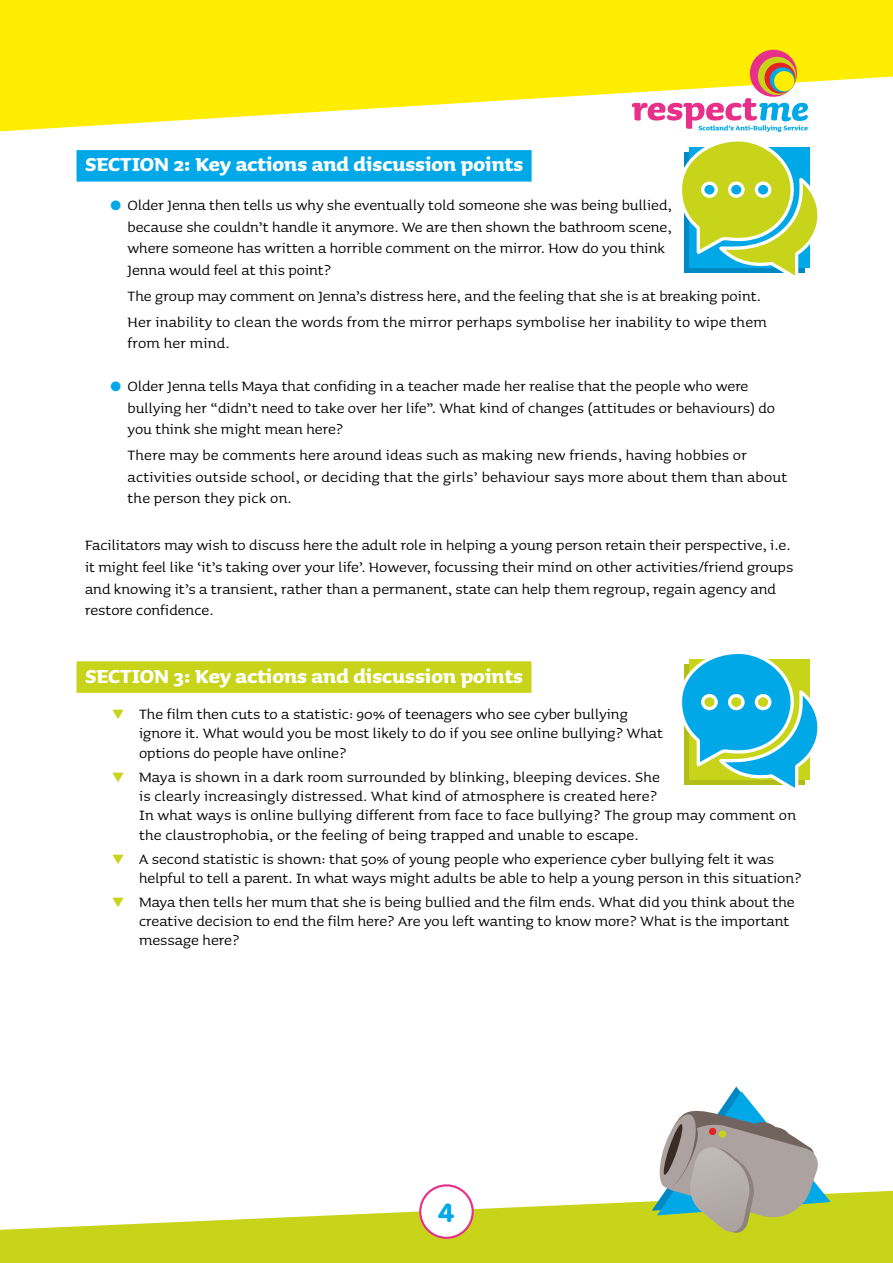
<style>
.page{position:relative;width:893px;height:1263px;background:#fff}
.page>*{position:absolute;margin:0;border:0;box-sizing:border-box;transform-origin:0 0}
.t1{font:900 25.8px "VAG Rounded";color:#00a8e7}
.t2{font:700 24px "Sauna Pro";color:#fff}
.t3{font:18px/21.6px "Sauna Pro";color:#000}
.s1{color:#00a8e7}
.s2{color:#c8d419}
</style>
<div class="page">
<svg style="left:0;top:0;width:893px;height:131px;fill:#ffed00"></svg>
<div style="left:77px;top:150px;width:455px;height:32px;background:#00a8e7"></div>
<div style="left:77px;top:661px;width:454px;height:32px;background:#c8d419"></div>
<svg style="left:0;top:1191px;width:893px;height:72px;fill:#c8d419"></svg>
<svg style="left:632px;top:35px;width:192px;height:241px"></svg>
<svg style="left:682px;top:653px;width:136px;height:135px"></svg>
<svg style="left:652px;top:1086px;width:179px;height:150px"></svg>
<div style="left:420px;top:1185px;width:53px;height:53px;background:#fff;border-radius:50%"></div>
<div style="left:419px;top:1184px;width:55px;height:55px;border:2px solid #e8308a;border-radius:50%"></div>
<h2 class="t2" style="left:85px;top:150px;width:440px">SECTION 2: Key actions and discussion points</h2>
<p class="t3" style="left:128px;top:194px;width:546px;text-indent:-17px"><span class="s1">●</span> Older Jenna then tells us why she eventually told someone she was being bullied, because she couldn’t handle it anymore. We are then shown the bathroom scene, where someone has written a horrible comment on the mirror. How do you think Jenna would feel at this point?</p>
<p class="t3" style="left:128px;top:283px;width:641px;line-height:25.8px">The group may comment on Jenna’s distress here, and the feeling that she is at breaking point.<br>Her inability to clean the words from the mirror perhaps symbolise her inability to wipe them</p>
<p class="t3" style="left:128px;top:332px;width:103px">from her mind.</p>
<p class="t3" style="left:128px;top:375px;width:649px;text-indent:-17px"><span class="s1">●</span> Older Jenna tells Maya that confiding in a teacher made her realise that the people who were bullying her “didn’t need to take over her life”. What kind of changes (attitudes or behaviours) do you think she might mean here?</p>
<p class="t3" style="left:128px;top:444px;width:661px">There may be comments here around ideas such as making new friends, having hobbies or activities outside school, or deciding that the girls’ behaviour says more about them than about the person they pick on.</p>
<p class="t3" style="left:85px;top:535px;width:710px">Facilitators may wish to discuss here the adult role in helping a young person retain their perspective, i.e. it might feel like ‘it’s taking over your life’. However, focussing their mind on other activities/friend groups and knowing it’s a transient, rather than a permanent, state can help them regroup, regain agency and restore confidence.</p>
<h2 class="t2" style="left:85px;top:662px;width:439px">SECTION 3: Key actions and discussion points</h2>
<p class="t3" style="left:139px;top:704px;width:525px;line-height:19.4px;text-indent:-27px"><span class="s2">▼</span> The film then cuts to a statistic: 90% of teenagers who see cyber bullying ignore it. What would you be most likely to do if you see online bullying? What options do people have online?</p>
<p class="t3" style="left:139px;top:767px;width:658px;line-height:19.4px;text-indent:-27px"><span class="s2">▼</span> Maya is shown in a dark room surrounded by blinking, bleeping devices. She<br>is clearly increasingly distressed. What kind of atmosphere is created here?<br>In what ways is online bullying different from face to face bullying? The group may comment on the claustrophobia, or the feeling of being trapped and unable to escape.</p>
<p class="t3" style="left:139px;top:849px;width:664px;line-height:19.4px;text-indent:-27px"><span class="s2">▼</span> A second statistic is shown: that 50% of young people who experience cyber bullying felt it was helpful to tell a parent. In what ways might adults be able to help a young person in this situation?</p>
<p class="t3" style="left:139px;top:892px;width:657px;line-height:19.4px;text-indent:-27px"><span class="s2">▼</span> Maya then tells her mum that she is being bullied and the film ends. What did you think about the creative decision to end the film here? Are you left wanting to know more? What is the important message here?</p>
<h1 class="t1" style="left:439px;top:1197px;width:17px">4</h1>
</div>
